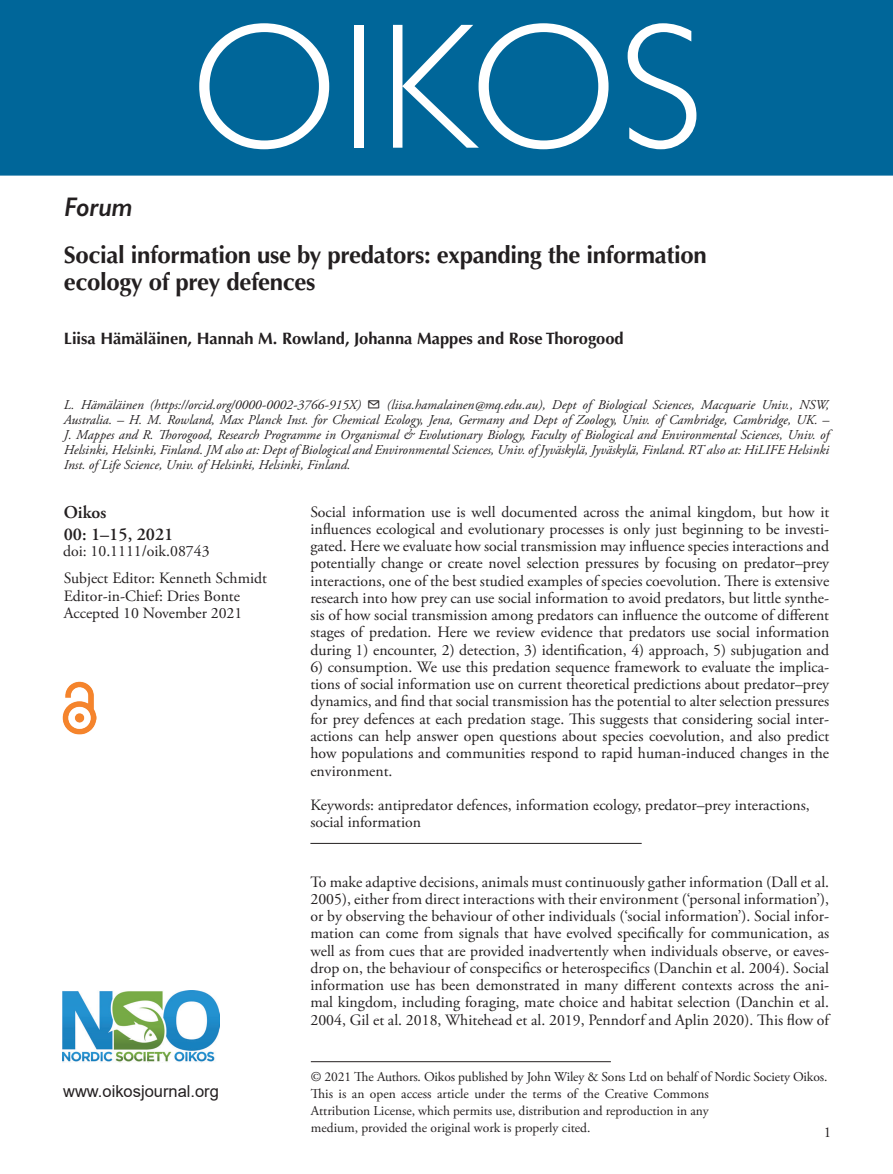
<style>
.page{position:relative;width:893px;height:1174px;background:#fff}
.page>*{position:absolute;margin:0;border:0;box-sizing:border-box;transform-origin:0 0}
.OIKOS{font:300 180px "Gill Sans";letter-spacing:.01em;color:#fff}
.AT_TYPE{font:italic 600 27px "Gill Sans";letter-spacing:-.015em;color:#231f20}
.CT{font:700 24px/27px "Optima LT Std";letter-spacing:-.015em;color:#231f20}
.Corres{font:600 18px "Adobe Garamond Pro";color:#231f20}
.AU{font:700 16.5px "Optima LT Std";color:#231f20}
.t1{font:16.5px "Arial";color:#231f20}
.ABS_TXT{font:15.75px/17.2px "Adobe Garamond Pro";color:#231f20;text-align:justify}
.TXT_Open_R{font:15.75px/17.2px "Adobe Garamond Pro";letter-spacing:.005em;color:#231f20;text-align:justify}
.Keywords{font:15.75px/17.2px "Adobe Garamond Pro";color:#231f20}
.Doi_No{font:15.75px "Adobe Garamond Pro";color:#231f20}
.t2{font:15px "Adobe Garamond Pro";color:#231f20}
.Address{font:italic 13.5px/15px "Adobe Garamond Pro";color:#231f20;text-align:justify}
.FM_Note{font:13.5px/16.8px "Adobe Garamond Pro";letter-spacing:-.01em;color:#231f20;text-align:justify}
</style>
<div class="page">
<div style="left:0;top:0;width:893px;height:176px;background:#069"></div>
<img style="left:63px;top:990px;width:156px;height:72px">
<hr style="left:311px;top:1061px;width:300px;height:1px;background:#231f20">
<img style="left:63px;top:681px;width:34px;height:53px">
<hr style="left:310px;top:843px;width:332px;height:1px;background:#231f20">
<p class="AT_TYPE" style="left:64px;top:191px;width:70px">Forum</p>
<p class="OIKOS" style="left:190px;top:-53px;width:515px">OIKOS</p>
<p class="CT" style="left:64px;top:242px;width:644px">Social information use by predators: expanding the information ecology of prey defences</p>
<p class="AU" style="left:64px;top:329px;width:561px">Liisa Hämäläinen, Hannah M. Rowland, Johanna Mappes and Rose Thorogood</p>
<p class="Address" style="left:64px;top:397px;width:767px">L. Hämäläinen (https://orcid.org/0000-0002-3766-915X) ✉ (liisa.hamalainen@mq.edu.au), Dept of Biological Sciences, Macquarie Univ., NSW, Australia. – H. M. Rowland, Max Planck Inst. for Chemical Ecology, Jena, Germany and Dept of Zoology, Univ. of Cambridge, Cambridge, UK. – J. Mappes and R. Thorogood, Research Programme in Organismal &amp; Evolutionary Biology, Faculty of Biological and Environmental Sciences, Univ. of Helsinki, Helsinki, Finland. JM also at: Dept of Biological and Environmental Sciences, Univ. of Jyväskylä, Jyväskylä, Finland. RT also at: HiLIFE Helsinki Inst. of Life Science, Univ. of Helsinki, Helsinki, Finland.</p>
<p class="Corres" style="left:64px;top:502px;width:44px">Oikos</p>
<p class="Corres" style="left:64px;top:524px;width:111px">00: 1–15, 2021</p>
<p class="Doi_No" style="left:63px;top:542px;width:148px">doi: 10.1111/oik.08743</p>
<p class="ABS_TXT" style="left:64px;top:570px;width:205px">Subject Editor: Kenneth Schmidt</p>
<p class="ABS_TXT" style="left:64px;top:587px;width:178px">Editor-in-Chief: Dries Bonte</p>
<p class="ABS_TXT" style="left:64px;top:605px;width:180px">Accepted 10 November 2021</p>
<p class="t1" style="left:63px;top:1079px;width:157px">www.oikosjournal.org</p>
<p class="ABS_TXT" style="left:310px;top:503px;width:520px">Social information use is well documented across the animal kingdom, but how it influences ecological and evolutionary processes is only just beginning to be investi&shy;gated. Here we evaluate how social transmission may influence species interactions and potentially change or create novel selection pressures by focusing on predator–prey interactions, one of the best studied examples of species coevolution. There is extensive research into how prey can use social information to avoid predators, but little synthe&shy;sis of how social transmission among predators can influence the outcome of different stages of predation. Here we review evidence that predators use social information during 1) encounter, 2) detection, 3) identification, 4) approach, 5) subjugation and</p>
<p class="ABS_TXT" style="left:310px;top:659px;width:520px">6) consumption. We use this predation sequence framework to evaluate the implica&shy;tions of social information use on current theoretical predictions about predator–prey dynamics, and find that social transmission has the potential to alter selection pressures for prey defences at each predation stage. This suggests that considering social inter&shy;actions can help answer open questions about species coevolution, and also predict how populations and communities respond to rapid human-induced changes in the environment.</p>
<p class="Keywords" style="left:310px;top:797px;width:501px">Keywords: antipredator defences, information ecology, predator–prey interactions, social information</p>
<p class="TXT_Open_R" style="left:310px;top:873px;width:520px">To make adaptive decisions, animals must continuously gather information (Dall et al.<br>2005), either from direct interactions with their environment (‘personal information’), or by observing the behaviour of other individuals (‘social information’). Social infor&shy;mation can come from signals that have evolved specifically for communication, as well as from cues that are provided inadvertently when individuals observe, or eaves&shy;drop on, the behaviour of conspecifics or heterospecifics (Danchin et al. 2004). Social information use has been demonstrated in many different contexts across the ani&shy;mal kingdom, including foraging, mate choice and habitat selection (Danchin et al.<br>2004, Gil et al. 2018, Whitehead et al. 2019, Penndorf and Aplin 2020). This flow of</p>
<p class="FM_Note" style="left:311px;top:1069px;width:518px">© 2021 The Authors. Oikos published by John Wiley &amp; Sons Ltd on behalf of Nordic Society Oikos.</p>
<p class="FM_Note" style="left:311px;top:1086px;width:399px">This is an open access article under the terms of the Creative Commons Attribution License, which permits use, distribution and reproduction in any medium, provided the original work is properly cited.</p>
<p class="t2" style="left:824px;top:1123px;width:9px">1</p>
</div>
